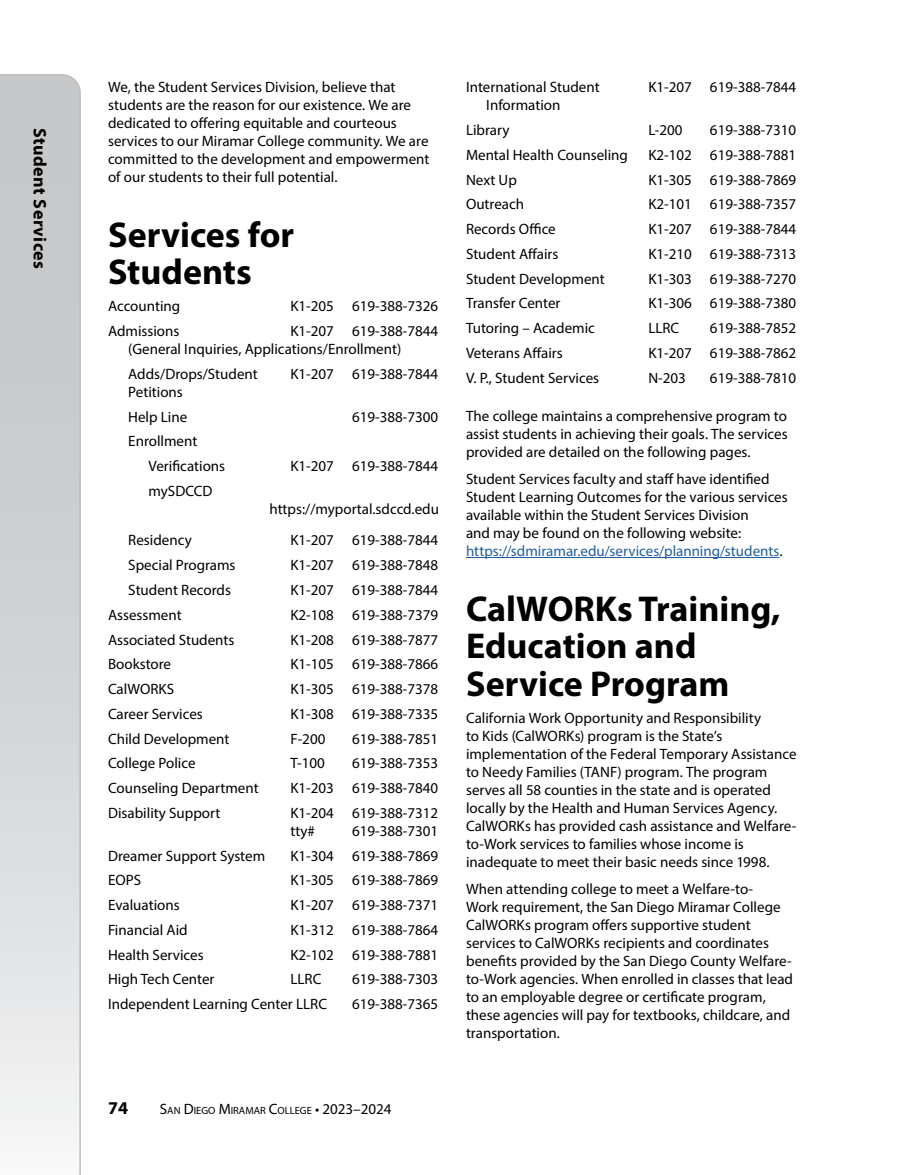
<style>
.page{position:relative;width:905px;height:1175px;background:#fff}
.page>*{position:absolute;margin:0;border:0;box-sizing:border-box;transform-origin:0 0}
.t1{font:700 36px/37.5px "Myriad Pro";color:#000}
.t2{font:700 18px "Myriad Pro";letter-spacing:.025em;color:#000}
.t3{font:700 18px "Myriad Pro";color:#000}
.t4{font:15px/18px "Myriad Pro";color:#000}
.t5{font:10.5px "Myriad Pro";color:#000}
.s1{font-size:15px}
.s2{color:#215e9e}
</style>
<div class="page">
<svg style="left:0;top:74px;width:81px;height:1100px;background:#d4d6d7"></svg>
<hr style="left:466px;top:557px;width:313px;height:1px;background:#215e9e">
<p class="t2" style="left:51px;top:128px;width:142px;rotate:90deg">Student Services</p>
<p class="t4" style="left:108px;top:78px;width:323px">We, the Student Services Division, believe that students are the reason for our existence. We are dedicated to offering equitable and courteous services to our Miramar College community. We are committed to the development and empowerment of our students to their full potential.</p>
<h1 class="t1" style="left:108px;top:215px;width:188px">Services for<br>Students</h1>
<p class="t4" style="left:108px;top:297px;width:74px">Accounting</p>
<p class="t4" style="left:290px;top:297px;width:149px">K1-205 619-388-7326</p>
<p class="t4" style="left:108px;top:322px;width:73px">Admissions</p>
<p class="t4" style="left:128px;top:322px;width:311px;text-indent:162px">K1-207 619-388-7844 (General Inquiries, Applications/Enrollment)</p>
<p class="t4" style="left:128px;top:364px;width:131px">Adds/Drops/Student</p>
<p class="t4" style="left:290px;top:364px;width:149px">K1-207 619-388-7844</p>
<p class="t4" style="left:128px;top:379px;width:60px;line-height:24.8px">Petitions<br>Help Line</p>
<p class="t4" style="left:352px;top:407px;width:88px">619-388-7300</p>
<p class="t4" style="left:148px;top:429px;width:78px;line-height:24.8px;text-indent:-20px">Enrollment<br>Verifications</p>
<p class="t4" style="left:149px;top:481px;width:65px">mySDCCD</p>
<p class="t4" style="left:290px;top:457px;width:149px">K1-207 619-388-7844</p>
<p class="t4" style="left:269px;top:499px;width:171px">https://myportal.sdccd.edu</p>
<p class="t4" style="left:128px;top:531px;width:65px">Residency</p>
<p class="t4" style="left:290px;top:531px;width:149px">K1-207 619-388-7844</p>
<p class="t4" style="left:128px;top:556px;width:109px">Special Programs</p>
<p class="t4" style="left:290px;top:556px;width:149px">K1-207 619-388-7848</p>
<p class="t4" style="left:128px;top:580px;width:104px">Student Records</p>
<p class="t4" style="left:290px;top:580px;width:149px">K1-207 619-388-7844</p>
<p class="t4" style="left:108px;top:605px;width:75px">Assessment</p>
<p class="t4" style="left:290px;top:605px;width:149px">K2-108 619-388-7379</p>
<p class="t4" style="left:108px;top:630px;width:128px">Associated Students</p>
<p class="t4" style="left:290px;top:630px;width:149px">K1-208 619-388-7877</p>
<p class="t4" style="left:108px;top:655px;width:65px">Bookstore</p>
<p class="t4" style="left:290px;top:655px;width:149px">K1-105 619-388-7866</p>
<p class="t4" style="left:108px;top:679px;width:67px">CalWORKS</p>
<p class="t4" style="left:290px;top:679px;width:149px">K1-305 619-388-7378</p>
<p class="t4" style="left:108px;top:704px;width:96px">Career Services</p>
<p class="t4" style="left:290px;top:704px;width:149px">K1-308 619-388-7335</p>
<p class="t4" style="left:108px;top:729px;width:123px">Child Development</p>
<p class="t4" style="left:290px;top:729px;width:36px">F-200</p>
<p class="t4" style="left:352px;top:729px;width:88px">619-388-7851</p>
<p class="t4" style="left:108px;top:754px;width:89px">College Police</p>
<p class="t4" style="left:290px;top:754px;width:36px">T-100</p>
<p class="t4" style="left:352px;top:754px;width:88px">619-388-7353</p>
<p class="t4" style="left:108px;top:778px;width:152px">Counseling Department</p>
<p class="t4" style="left:290px;top:778px;width:149px">K1-203 619-388-7840</p>
<p class="t4" style="left:108px;top:803px;width:114px">Disability Support</p>
<p class="t4" style="left:290px;top:803px;width:149px">K1-204 619-388-7312 tty#</p>
<p class="t4" style="left:352px;top:821px;width:88px">619-388-7301</p>
<p class="t4" style="left:108px;top:846px;width:159px">Dreamer Support System</p>
<p class="t4" style="left:290px;top:846px;width:149px">K1-304 619-388-7869</p>
<p class="t4" style="left:108px;top:871px;width:35px">EOPS</p>
<p class="t4" style="left:290px;top:871px;width:149px">K1-305 619-388-7869</p>
<p class="t4" style="left:108px;top:895px;width:73px">Evaluations</p>
<p class="t4" style="left:290px;top:895px;width:149px">K1-207 619-388-7371</p>
<p class="t4" style="left:108px;top:920px;width:81px">Financial Aid</p>
<p class="t4" style="left:290px;top:920px;width:149px">K1-312 619-388-7864</p>
<p class="t4" style="left:108px;top:945px;width:97px">Health Services</p>
<p class="t4" style="left:290px;top:945px;width:149px">K2-102 619-388-7881</p>
<p class="t4" style="left:108px;top:970px;width:108px">High Tech Center</p>
<p class="t4" style="left:290px;top:970px;width:32px">LLRC</p>
<p class="t4" style="left:352px;top:970px;width:88px">619-388-7303</p>
<p class="t4" style="left:108px;top:994px;width:220px">Independent Learning Center LLRC</p>
<p class="t4" style="left:352px;top:994px;width:88px">619-388-7365</p>
<p class="t3" style="left:108px;top:1096px;width:21px">74</p>
<p class="t5" style="left:160px;top:1104px;width:233px"><span class="s1">S</span>AN <span class="s1">D</span>IEGO <span class="s1">M</span>IRAMAR <span class="s1">C</span>OLLEGE <span class="s1">• 2023–2024</span></p>
<p class="t4" style="left:466px;top:78px;width:135px">International Student</p>
<p class="t4" style="left:648px;top:78px;width:149px">K1-207 619-388-7844</p>
<p class="t4" style="left:466px;top:93px;width:96px;line-height:24.8px;text-indent:20px">Information<br>Library</p>
<p class="t4" style="left:648px;top:121px;width:36px">L-200</p>
<p class="t4" style="left:710px;top:121px;width:88px">619-388-7310</p>
<p class="t4" style="left:466px;top:145px;width:163px">Mental Health Counseling</p>
<p class="t4" style="left:648px;top:145px;width:149px">K2-102 619-388-7881</p>
<p class="t4" style="left:466px;top:170px;width:52px">Next Up</p>
<p class="t4" style="left:648px;top:170px;width:149px">K1-305 619-388-7869</p>
<p class="t4" style="left:466px;top:195px;width:60px">Outreach</p>
<p class="t4" style="left:648px;top:195px;width:149px">K2-101 619-388-7357</p>
<p class="t4" style="left:466px;top:220px;width:91px">Records Office</p>
<p class="t4" style="left:648px;top:220px;width:149px">K1-207 619-388-7844</p>
<p class="t4" style="left:466px;top:244px;width:94px">Student Affairs</p>
<p class="t4" style="left:648px;top:244px;width:149px">K1-210 619-388-7313</p>
<p class="t4" style="left:466px;top:269px;width:140px">Student Development</p>
<p class="t4" style="left:648px;top:269px;width:149px">K1-303 619-388-7270</p>
<p class="t4" style="left:466px;top:294px;width:96px">Transfer Center</p>
<p class="t4" style="left:648px;top:294px;width:149px">K1-306 619-388-7380</p>
<p class="t4" style="left:466px;top:319px;width:130px">Tutoring – Academic</p>
<p class="t4" style="left:648px;top:319px;width:32px">LLRC</p>
<p class="t4" style="left:710px;top:319px;width:88px">619-388-7852</p>
<p class="t4" style="left:466px;top:343px;width:98px">Veterans Affairs</p>
<p class="t4" style="left:648px;top:343px;width:149px">K1-207 619-388-7862</p>
<p class="t4" style="left:466px;top:368px;width:135px">V. P., Student Services</p>
<p class="t4" style="left:648px;top:368px;width:39px">N-203</p>
<p class="t4" style="left:710px;top:368px;width:88px">619-388-7810</p>
<p class="t4" style="left:466px;top:406px;width:323px;text-align:justify">The college maintains a comprehensive program to assist students in achieving their goals. The services provided are detailed on the following pages.</p>
<p class="t4" style="left:466px;top:469px;width:323px">Student Services faculty and staff have identified Student Learning Outcomes for the various services available within the Student Services Division<br>and may be found on the following website: <span class="s2">https://sdmiramar.edu/services/planning/students</span>.</p>
<h1 class="t1" style="left:466px;top:588px;width:316px">CalWORKs Training,<br>Education and<br>Service Program</h1>
<p class="t4" style="left:466px;top:708px;width:332px">California Work Opportunity and Responsibility<br>to Kids (CalWORKs) program is the State’s implementation of the Federal Temporary Assistance to Needy Families (TANF) program. The program serves all 58 counties in the state and is operated locally by the Health and Human Services Agency.<br>CalWORKs has provided cash assistance and Welfare&shy;to-Work services to families whose income is inadequate to meet their basic needs since 1998.</p>
<p class="t4" style="left:466px;top:879px;width:328px">When attending college to meet a Welfare-to-<br>Work requirement, the San Diego Miramar College CalWORKs program offers supportive student services to CalWORKs recipients and coordinates benefits provided by the San Diego County Welfare&shy;to-Work agencies. When enrolled in classes that lead to an employable degree or certificate program, these agencies will pay for textbooks, childcare, and transportation.</p>
</div>
